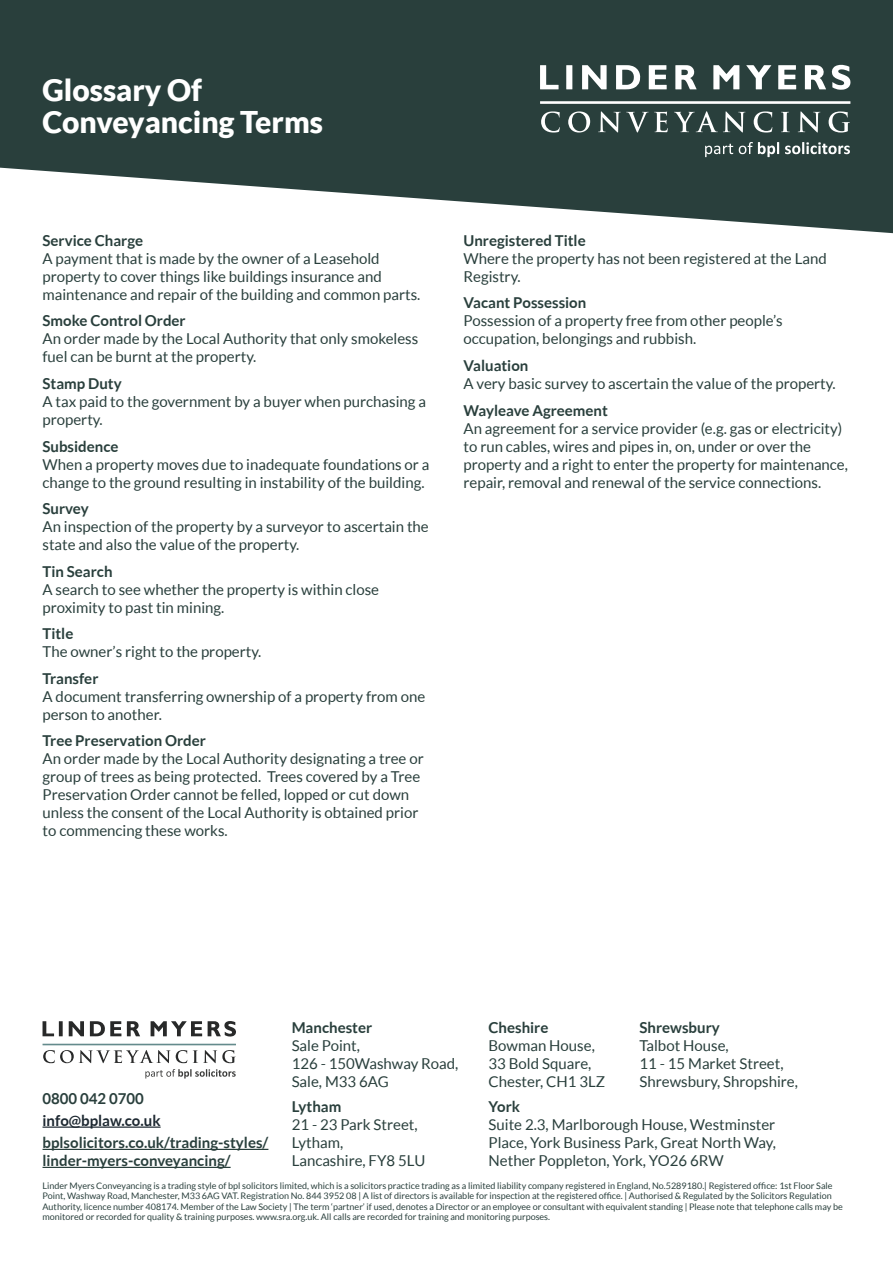
<style>
.page{position:relative;width:893px;height:1263px;background:#fff}
.page>*{position:absolute;margin:0;border:0;box-sizing:border-box;transform-origin:0 0}
.t1{font:900 30px/32px "Lato";color:#fff}
.t2{font:15px/18px "Lato";color:#293f3c}
.t3{font:700 15px/18px "Lato";color:#293f3c}
.t4{font:700 15px "Lato";color:#1d2831}
.t5{font:9px/10.5px "Lato";color:#293f3c}
</style>
<div class="page">
<svg style="left:0;top:0;width:893px;height:233px;background:#495b59"></svg>
<svg style="left:540px;top:101px;width:310px;height:3px"></svg>
<svg style="left:713px;top:65px;width:26px;height:24px"></svg>
<svg style="left:582px;top:65px;width:25px;height:24px"></svg>
<svg style="left:616px;top:65px;width:24px;height:24px"></svg>
<svg style="left:675px;top:65px;width:22px;height:24px"></svg>
<svg style="left:649px;top:65px;width:18px;height:24px"></svg>
<svg style="left:778px;top:65px;width:18px;height:24px"></svg>
<svg style="left:805px;top:65px;width:45px;height:25px"></svg>
<svg style="left:746px;top:65px;width:25px;height:24px"></svg>
<svg style="left:540px;top:65px;width:19px;height:24px"></svg>
<svg style="left:566px;top:65px;width:6px;height:24px"></svg>
<svg style="left:541px;top:111px;width:19px;height:22px"></svg>
<svg style="left:568px;top:111px;width:22px;height:22px"></svg>
<svg style="left:598px;top:111px;width:70px;height:22px"></svg>
<svg style="left:674px;top:111px;width:71px;height:21px"></svg>
<svg style="left:754px;top:111px;width:18px;height:22px"></svg>
<svg style="left:781px;top:112px;width:9px;height:20px"></svg>
<svg style="left:798px;top:111px;width:22px;height:21px"></svg>
<svg style="left:829px;top:111px;width:21px;height:22px"></svg>
<svg style="left:705px;top:144px;width:28px;height:13px"></svg>
<svg style="left:739px;top:142px;width:40px;height:15px"></svg>
<svg style="left:785px;top:142px;width:65px;height:12px"></svg>
<svg style="left:69px;top:1021px;width:15px;height:15px"></svg>
<svg style="left:127px;top:1021px;width:13px;height:15px"></svg>
<svg style="left:90px;top:1021px;width:31px;height:15px"></svg>
<svg style="left:208px;top:1021px;width:28px;height:15px"></svg>
<svg style="left:151px;top:1021px;width:51px;height:15px"></svg>
<svg style="left:43px;top:1021px;width:20px;height:15px"></svg>
<svg style="left:43px;top:1044px;width:193px;height:19px"></svg>
<svg style="left:145px;top:1069px;width:91px;height:9px"></svg>
<hr style="left:43px;top:1126px;width:118px;height:2px;background:#1d2831">
<hr style="left:43px;top:1149px;width:225px;height:1px;background:#293f3c">
<hr style="left:43px;top:1167px;width:188px;height:1px;background:#293f3c">
<h1 class="t1" style="left:43px;top:73px;width:282px">Glossary Of<br>Conveyancing Terms</h1>
<p class="t3" style="left:43px;top:231px;width:102px">Service Charge</p>
<p class="t2" style="left:43px;top:249px;width:379px">A payment that is made by the owner of a Leasehold property to cover things like buildings insurance and maintenance and repair of the building and common parts.</p>
<p class="t3" style="left:43px;top:312px;width:145px">Smoke Control Order</p>
<p class="t2" style="left:43px;top:330px;width:377px">An order made by the Local Authority that only smokeless fuel can be burnt at the property.</p>
<p class="t3" style="left:43px;top:374px;width:81px">Stamp Duty</p>
<p class="t2" style="left:43px;top:392px;width:385px">A tax paid to the government by a buyer when purchasing a property.</p>
<p class="t3" style="left:43px;top:437px;width:77px">Subsidence</p>
<p class="t2" style="left:43px;top:455px;width:388px">When a property moves due to inadequate foundations or a change to the ground resulting in instability of the building.</p>
<p class="t3" style="left:43px;top:499px;width:48px">Survey</p>
<p class="t2" style="left:43px;top:517px;width:388px">An inspection of the property by a surveyor to ascertain the state and also the value of the property.</p>
<p class="t3" style="left:43px;top:562px;width:72px">Tin Search</p>
<p class="t2" style="left:43px;top:580px;width:338px">A search to see whether the property is within close proximity to past tin mining.</p>
<p class="t3" style="left:43px;top:624px;width:32px">Title</p>
<p class="t2" style="left:43px;top:642px;width:220px">The owner’s right to the property.</p>
<p class="t3" style="left:43px;top:669px;width:57px">Transfer</p>
<p class="t2" style="left:43px;top:687px;width:384px">A document transferring ownership of a property from one person to another.</p>
<p class="t3" style="left:43px;top:731px;width:165px">Tree Preservation Order</p>
<p class="t2" style="left:43px;top:749px;width:383px">An order made by the Local Authority designating a tree or group of trees as being protected. Trees covered by a Tree Preservation Order cannot be felled, lopped or cut down unless the consent of the Local Authority is obtained prior to commencing these works.</p>
<p class="t3" style="left:463px;top:231px;width:124px">Unregistered Title</p>
<p class="t2" style="left:463px;top:249px;width:365px">Where the property has not been registered at the Land<br>Registry.</p>
<p class="t3" style="left:463px;top:294px;width:124px">Vacant Possession</p>
<p class="t2" style="left:463px;top:312px;width:321px">Possession of a property free from other people’s occupation, belongings and rubbish.</p>
<p class="t3" style="left:463px;top:356px;width:66px">Valuation</p>
<p class="t2" style="left:463px;top:374px;width:374px">A very basic survey to ascertain the value of the property.</p>
<p class="t3" style="left:463px;top:401px;width:146px">Wayleave Agreement</p>
<p class="t2" style="left:463px;top:419px;width:386px">An agreement for a service provider (e.g. gas or electricity) to run cables, wires and pipes in, on, under or over the property and a right to enter the property for maintenance, repair, removal and renewal of the service connections.</p>
<p class="t3" style="left:43px;top:1089px;width:103px">0800 042 0700</p>
<p class="t4" style="left:43px;top:1112px;width:120px">info@bplaw.co.uk</p>
<p class="t3" style="left:43px;top:1134px;width:227px">bplsolicitors.co.uk/trading-styles/ linder-myers-conveyancing/</p>
<p class="t3" style="left:292px;top:1018px;width:82px">Manchester</p>
<p class="t2" style="left:292px;top:1036px;width:168px">Sale Point,<br>126 - 150Washway Road,<br>Sale, M33 6AG</p>
<p class="t3" style="left:292px;top:1098px;width:51px">Lytham</p>
<p class="t2" style="left:292px;top:1116px;width:135px">21 - 23 Park Street,<br>Lytham,<br>Lancashire, FY8 5LU</p>
<p class="t3" style="left:489px;top:1018px;width:61px">Cheshire</p>
<p class="t2" style="left:489px;top:1036px;width:118px">Bowman House,<br>33 Bold Square,<br>Chester, CH1 3LZ</p>
<p class="t3" style="left:639px;top:1018px;width:82px">Shrewsbury</p>
<p class="t2" style="left:639px;top:1036px;width:160px">Talbot House,<br>11 - 15 Market Street,<br>Shrewsbury, Shropshire,</p>
<p class="t3" style="left:489px;top:1098px;width:33px">York</p>
<p class="t2" style="left:489px;top:1116px;width:289px;text-align:justify">Suite 2.3, Marlborough House, Westminster Place, York Business Park, Great North Way, Nether Poppleton, York, YO26 6RW</p>
<p class="t5" style="left:43px;top:1180px;width:802px">Linder Myers Conveyancing is a trading style of bpl solicitors limited, which is a solicitors practice trading as a limited liability company registered in England, No.5289180.| Registered office: 1st Floor Sale Point, Washway Road, Manchester, M33 6AG VAT. Registration No. 844 3952 08 | A list of directors is available for inspection at the registered office. | Authorised &amp; Regulated by the Solicitors Regulation Authority, licence number 408174. Member of the Law Society | The term ‘partner’ if used, denotes a Director or an employee or consultant with equivalent standing | Please note that telephone calls may be monitored or recorded for quality &amp; training purposes. www.sra.org.uk. All calls are recorded for training and monitoring purposes.</p>
</div>
